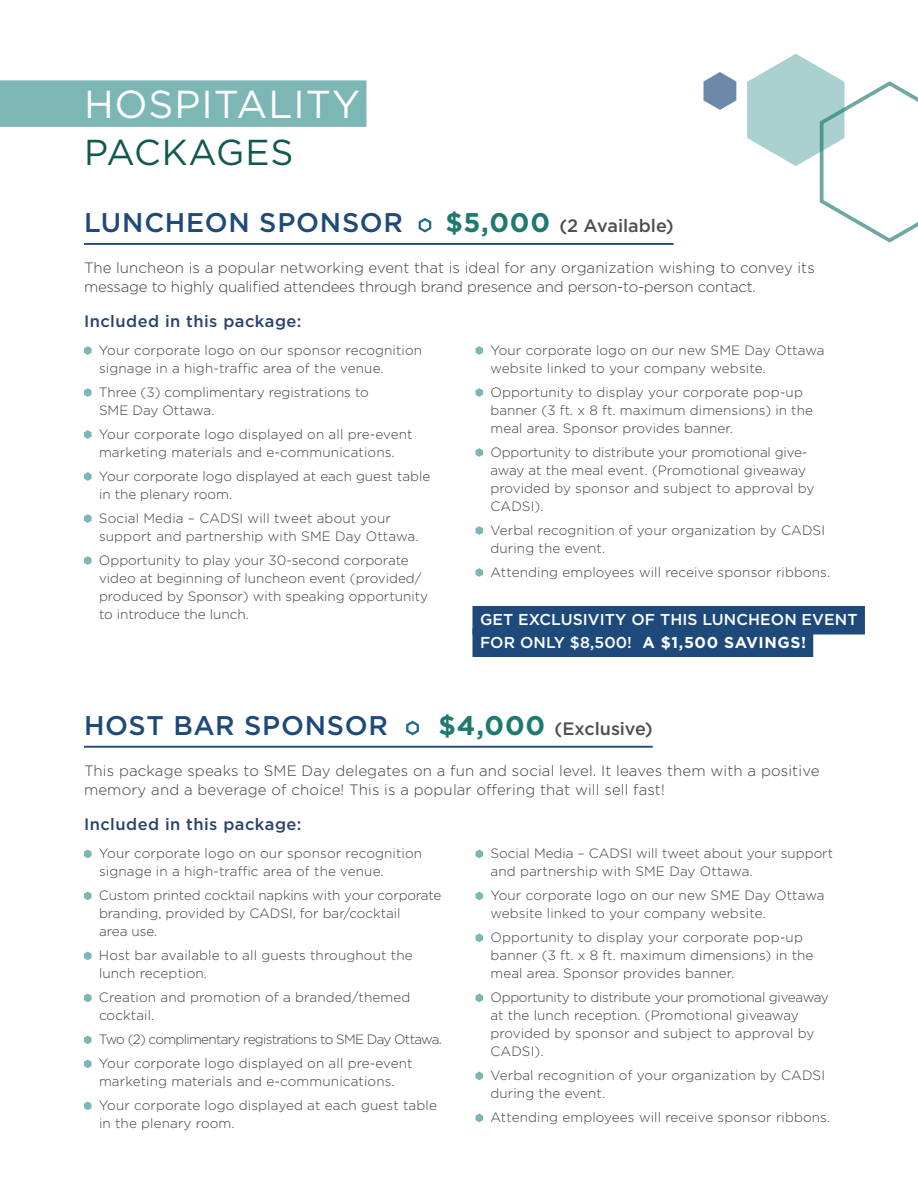
<style>
.page{position:relative;width:918px;height:1188px;background:#fff}
.page>*{position:absolute;margin:0;border:0;box-sizing:border-box;transform-origin:0 0}
.H1_Ruled{font:39px "Gotham";letter-spacing:.025em;color:#fff}
.t1{font:36px "Gotham";letter-spacing:.02em;color:#105951}
.t2{font:500 27px "Gotham";letter-spacing:.03em;color:#1e497b}
.t3{font:500 18px "Gotham";color:#4e4f50}
.Body{font:500 16.5px "Gotham";letter-spacing:.03em;color:#29436b}
.Call-Out{font:500 15.75px "Gotham";letter-spacing:.005em;color:#fff}
.Call-Out-2{font:700 15.75px "Gotham";letter-spacing:.04em;color:#fff}
.Body-2{font:300 15px/19.5px "Gotham";letter-spacing:-.015em;color:#3e3e3f}
.Body-3{font:300 15px/19.5px "Gotham";letter-spacing:.005em;color:#3e3e3f}
.Body_Bullets{font:300 13.5px/18px "Gotham";letter-spacing:.005em;color:#3e3e3f}
.Body_Bullets-2{font:300 13.5px "Gotham";letter-spacing:-.05em;color:#3e3e3f}
.s1{font-weight:700;font-size:27px;color:#1e7a6f}
.s2{font-weight:500}
</style>
<div class="page">
<svg style="left:703px;top:72px;width:33px;height:38px"></svg>
<svg style="left:747px;top:54px;width:171px;height:189px"></svg>
<div style="left:0;top:80px;width:366px;height:47px;background:#7cb7b6"></div>
<hr style="left:84px;top:243px;width:590px;height:2px;background:#1e497b">
<svg style="left:418px;top:218px;width:14px;height:15px"></svg>
<hr style="left:84px;top:746px;width:569px;height:2px;background:#1e497b">
<svg style="left:406px;top:720px;width:13px;height:16px"></svg>
<svg style="left:84px;top:346px;width:8px;height:9px"></svg>
<svg style="left:84px;top:388px;width:8px;height:9px"></svg>
<svg style="left:84px;top:430px;width:8px;height:9px"></svg>
<svg style="left:84px;top:472px;width:8px;height:9px"></svg>
<svg style="left:84px;top:514px;width:8px;height:9px"></svg>
<svg style="left:84px;top:556px;width:8px;height:9px"></svg>
<svg style="left:84px;top:850px;width:8px;height:8px"></svg>
<svg style="left:84px;top:892px;width:8px;height:8px"></svg>
<svg style="left:84px;top:952px;width:8px;height:8px"></svg>
<svg style="left:84px;top:994px;width:8px;height:8px"></svg>
<svg style="left:84px;top:1036px;width:8px;height:8px"></svg>
<svg style="left:84px;top:1060px;width:8px;height:8px"></svg>
<svg style="left:84px;top:1102px;width:8px;height:8px"></svg>
<svg style="left:476px;top:346px;width:7px;height:9px"></svg>
<svg style="left:476px;top:388px;width:7px;height:9px"></svg>
<svg style="left:476px;top:448px;width:7px;height:9px"></svg>
<svg style="left:476px;top:526px;width:7px;height:9px"></svg>
<svg style="left:476px;top:568px;width:7px;height:9px"></svg>
<div style="left:472px;top:606px;width:393px;height:28px;background:#1e497b"></div>
<div style="left:472px;top:628px;width:341px;height:29px;background:#1e497b"></div>
<svg style="left:476px;top:850px;width:7px;height:8px"></svg>
<svg style="left:476px;top:892px;width:7px;height:8px"></svg>
<svg style="left:476px;top:934px;width:7px;height:8px"></svg>
<svg style="left:476px;top:994px;width:7px;height:8px"></svg>
<svg style="left:476px;top:1072px;width:7px;height:8px"></svg>
<svg style="left:476px;top:1114px;width:7px;height:8px"></svg>
<p class="H1_Ruled" style="left:84px;top:79px;width:277px">HOSPITALITY</p>
<h1 class="t1" style="left:84px;top:130px;width:211px">PACKAGES</h1>
<h2 class="t2" style="left:84px;top:205px;width:321px">LUNCHEON SPONSOR</h2>
<h2 class="t3" style="left:445px;top:214px;width:230px"><span class="s1">$5,000</span> (2 Available)</h2>
<p class="Body-2" style="left:84px;top:258px;width:732px">The luncheon is a popular networking event that is ideal for any organization wishing to convey its message to highly qualified attendees through brand presence and person-to-person contact.</p>
<p class="Body" style="left:84px;top:310px;width:219px">Included in this package:</p>
<p class="Body_Bullets" style="left:99px;top:341px;width:325px">Your corporate logo on our sponsor recognition signage in a high-traffic area of the venue.</p>
<p class="Body_Bullets" style="left:99px;top:383px;width:271px">Three (3) complimentary registrations to<br>SME Day Ottawa.</p>
<p class="Body_Bullets" style="left:99px;top:425px;width:315px">Your corporate logo displayed on all pre-event marketing materials and e-communications.</p>
<p class="Body_Bullets" style="left:99px;top:467px;width:333px">Your corporate logo displayed at each guest table in the plenary room.</p>
<p class="Body_Bullets" style="left:99px;top:509px;width:321px">Social Media – CADSI will tweet about your support and partnership with SME Day Ottawa.</p>
<p class="Body_Bullets" style="left:99px;top:551px;width:331px">Opportunity to play your 30-second corporate video at beginning of luncheon event (provided/ produced by Sponsor) with speaking opportunity to introduce the lunch.</p>
<p class="Body_Bullets" style="left:490px;top:341px;width:336px">Your corporate logo on our new SME Day Ottawa website linked to your company website.</p>
<p class="Body_Bullets" style="left:490px;top:383px;width:324px">Opportunity to display your corporate pop-up banner (3 ft. x 8 ft. maximum dimensions) in the meal area. Sponsor provides banner.</p>
<p class="Body_Bullets" style="left:490px;top:443px;width:325px">Opportunity to distribute your promotional give&shy;away at the meal event. (Promotional giveaway provided by sponsor and subject to approval by CADSI).</p>
<p class="Body_Bullets" style="left:490px;top:521px;width:336px">Verbal recognition of your organization by CADSI during the event.</p>
<p class="Body_Bullets" style="left:490px;top:563px;width:341px">Attending employees will receive sponsor ribbons.</p>
<p class="Call-Out" style="left:480px;top:610px;width:379px">GET EXCLUSIVITY OF THIS LUNCHEON EVENT</p>
<p class="Call-Out-2" style="left:480px;top:632px;width:328px"><span class="s2">FOR ONLY $8,500!</span> A $1,500 SAVINGS!</p>
<h2 class="t2" style="left:84px;top:708px;width:305px">HOST BAR SPONSOR</h2>
<h2 class="t3" style="left:438px;top:717px;width:216px"><span class="s1">$4,000</span> (Exclusive)</h2>
<p class="Body-3" style="left:84px;top:760px;width:737px">This package speaks to SME Day delegates on a fun and social level. It leaves them with a positive memory and a beverage of choice! This is a popular offering that will sell fast!</p>
<p class="Body" style="left:84px;top:813px;width:219px">Included in this package:</p>
<p class="Body_Bullets" style="left:99px;top:844px;width:325px">Your corporate logo on our sponsor recognition signage in a high-traffic area of the venue.</p>
<p class="Body_Bullets" style="left:99px;top:886px;width:344px">Custom printed cocktail napkins with your corporate branding, provided by CADSI, for bar/cocktail<br>area use.</p>
<p class="Body_Bullets" style="left:99px;top:946px;width:315px">Host bar available to all guests throughout the lunch reception.</p>
<p class="Body_Bullets" style="left:99px;top:988px;width:313px">Creation and promotion of a branded/themed cocktail.</p>
<p class="Body_Bullets-2" style="left:99px;top:1031px;width:345px">Two (2) complimentary registrations to SME Day Ottawa.</p>
<p class="Body_Bullets" style="left:99px;top:1054px;width:315px">Your corporate logo displayed on all pre-event marketing materials and e-communications.</p>
<p class="Body_Bullets" style="left:99px;top:1096px;width:339px">Your corporate logo displayed at each guest table in the plenary room.</p>
<p class="Body_Bullets" style="left:490px;top:844px;width:344px">Social Media – CADSI will tweet about your support and partnership with SME Day Ottawa.</p>
<p class="Body_Bullets" style="left:490px;top:886px;width:336px">Your corporate logo on our new SME Day Ottawa website linked to your company website.</p>
<p class="Body_Bullets" style="left:490px;top:928px;width:324px">Opportunity to display your corporate pop-up banner (3 ft. x 8 ft. maximum dimensions) in the meal area. Sponsor provides banner.</p>
<p class="Body_Bullets" style="left:490px;top:988px;width:340px">Opportunity to distribute your promotional giveaway at the lunch reception. (Promotional giveaway provided by sponsor and subject to approval by CADSI).</p>
<p class="Body_Bullets" style="left:490px;top:1066px;width:336px">Verbal recognition of your organization by CADSI during the event.</p>
<p class="Body_Bullets" style="left:490px;top:1108px;width:341px">Attending employees will receive sponsor ribbons.</p>
</div>
